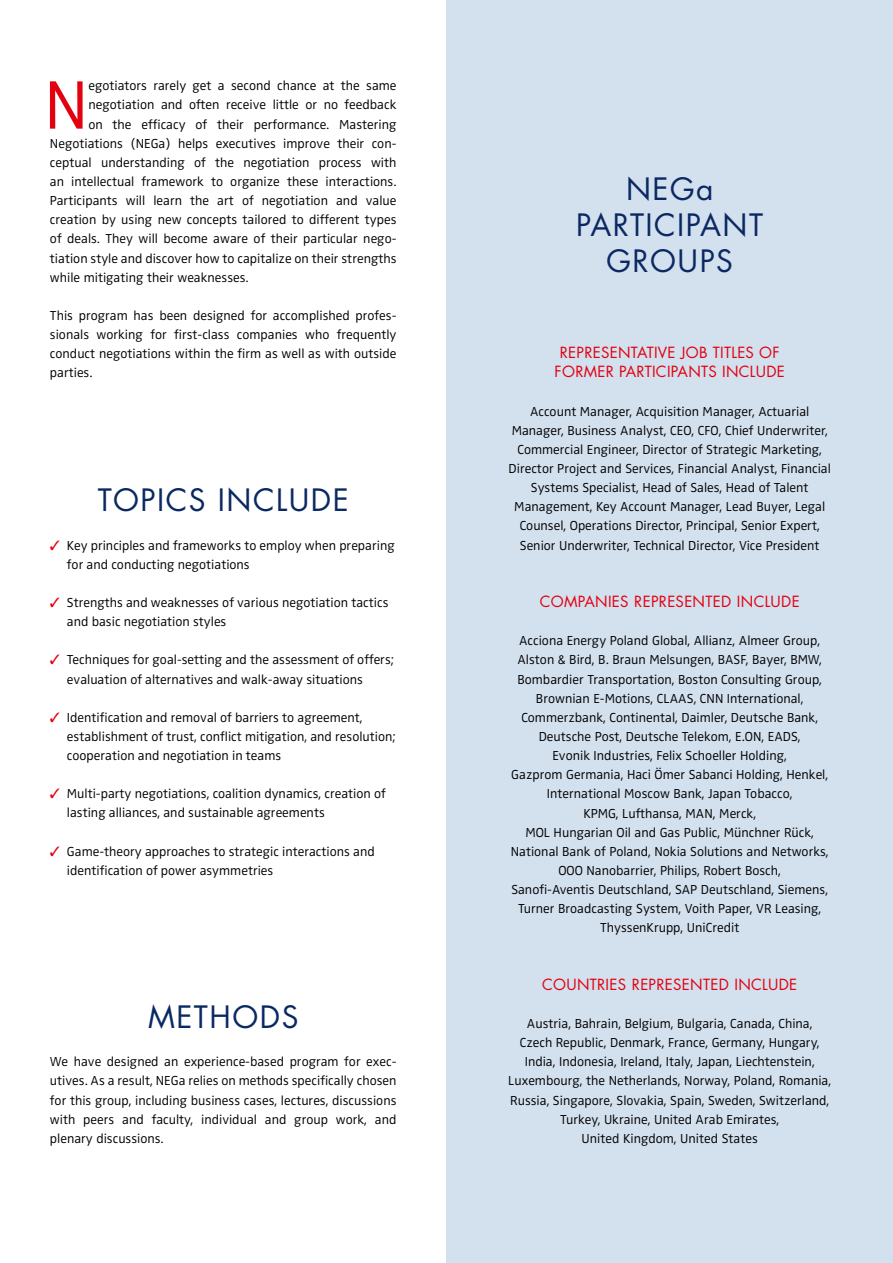
<style>
.page{position:relative;width:893px;height:1263px;background:#fff}
.page>*{position:absolute;margin:0;border:0;box-sizing:border-box;transform-origin:0 0}
.t1{font:300 70.8px "Zwo OT";color:#e3000f}
.t2{font:30px/36px "Futura Std";letter-spacing:.05em;color:#0a2962;text-align:center}
.t3{font:15px/19.2px "Futura Std";letter-spacing:.02em;color:#e3000f;text-align:center}
.t4{font:300 13.5px/19.2px "Zwo OT";color:#000}
.s1{color:#e3000f}
</style>
<div class="page">
<div style="left:446px;top:0;width:447px;height:1263px;background:#d3e0ee"></div>
<h1 class="t1" style="left:44px;top:64px;width:46px">N</h1>
<p class="t4" style="left:88px;top:77px;width:310px">egotiators rarely get a second chance at the same</p>
<p class="t4" style="left:88px;top:96px;width:310px">negotiation and often receive little or no feedback</p>
<p class="t4" style="left:88px;top:115px;width:310px">on the efficacy of their performance. Mastering</p>
<p class="t4" style="left:50px;top:134px;width:347px">Negotiations (NEGa) helps executives improve their con-</p>
<p class="t4" style="left:50px;top:153px;width:348px">ceptual understanding of the negotiation process with</p>
<p class="t4" style="left:50px;top:172px;width:348px">an intellectual framework to organize these interactions.</p>
<p class="t4" style="left:50px;top:191px;width:348px">Participants will learn the art of negotiation and value</p>
<p class="t4" style="left:50px;top:210px;width:348px">creation by using new concepts tailored to different types</p>
<p class="t4" style="left:50px;top:230px;width:347px">of deals. They will become aware of their particular nego-</p>
<p class="t4" style="left:50px;top:249px;width:348px">tiation style and discover how to capitalize on their strengths</p>
<p class="t4" style="left:50px;top:268px;width:200px">while mitigating their weaknesses.</p>
<p class="t4" style="left:50px;top:306px;width:348px;text-align:justify">This program has been designed for accomplished profes&shy;sionals working for first-class companies who frequently conduct negotiations within the firm as well as with outside parties.</p>
<h2 class="t2" style="left:98px;top:483px;width:253px">TOPICS INCLUDE</h2>
<p class="t4" style="left:67px;top:536px;width:329px;text-indent:-17px"><span class="s1">✓</span> Key principles and frameworks to employ when preparing for and conducting negotiations</p>
<p class="t4" style="left:67px;top:593px;width:323px;text-indent:-17px"><span class="s1">✓</span> Strengths and weaknesses of various negotiation tactics and basic negotiation styles</p>
<p class="t4" style="left:67px;top:651px;width:328px;text-indent:-17px"><span class="s1">✓</span> Techniques for goal-setting and the assessment of offers; evaluation of alternatives and walk-away situations</p>
<p class="t4" style="left:67px;top:708px;width:330px;text-indent:-17px"><span class="s1">✓</span> Identification and removal of barriers to agreement, establishment of trust, conflict mitigation, and resolution; cooperation and negotiation in teams</p>
<p class="t4" style="left:67px;top:784px;width:320px;text-indent:-17px"><span class="s1">✓</span> Multi-party negotiations, coalition dynamics, creation of lasting alliances, and sustainable agreements</p>
<p class="t4" style="left:67px;top:842px;width:309px;text-indent:-17px"><span class="s1">✓</span> Game-theory approaches to strategic interactions and identification of power asymmetries</p>
<h2 class="t2" style="left:148px;top:999px;width:152px">METHODS</h2>
<p class="t4" style="left:50px;top:1052px;width:348px;text-align:justify">We have designed an experience-based program for exec&shy;utives. As a result, NEGa relies on methods specifically chosen for this group, including business cases, lectures, discussions with peers and faculty, individual and group work, and plenary discussions.</p>
<h2 class="t2" style="left:576px;top:171px;width:189px">NEGa<br>PARTICIPANT<br>GROUPS</h2>
<p class="t3" style="left:555px;top:343px;width:232px">REPRESENTATIVE JOB TITLES OF<br>FORMER PARTICIPANTS INCLUDE</p>
<p class="t4" style="left:509px;top:402px;width:324px;text-align:center">Account Manager, Acquisition Manager, Actuarial Manager, Business Analyst, CEO, CFO, Chief Underwriter, Commercial Engineer, Director of Strategic Marketing, Director Project and Services, Financial Analyst, Financial Systems Specialist, Head of Sales, Head of Talent Management, Key Account Manager, Lead Buyer, Legal Counsel, Operations Director, Principal, Senior Expert, Senior Underwriter, Technical Director, Vice President</p>
<p class="t3" style="left:540px;top:592px;width:261px">COMPANIES REPRESENTED INCLUDE</p>
<p class="t4" style="left:511px;top:631px;width:319px;text-align:center">Acciona Energy Poland Global, Allianz, Almeer Group, Alston &amp; Bird, B. Braun Melsungen, BASF, Bayer, BMW, Bombardier Transportation, Boston Consulting Group, Brownian E-Motions, CLAAS, CNN International, Commerzbank, Continental, Daimler, Deutsche Bank, Deutsche Post, Deutsche Telekom, E.ON, EADS,<br>Evonik Industries, Felix Schoeller Holding,<br>Gazprom Germania, Haci Ömer Sabanci Holding, Henkel, International Moscow Bank, Japan Tobacco,<br>KPMG, Lufthansa, MAN, Merck,<br>MOL Hungarian Oil and Gas Public, Münchner Rück, National Bank of Poland, Nokia Solutions and Networks, OOO Nanobarrier, Philips, Robert Bosch,<br>Sanofi-Aventis Deutschland, SAP Deutschland, Siemens, Turner Broadcasting System, Voith Paper, VR Leasing, ThyssenKrupp, UniCredit</p>
<p class="t3" style="left:542px;top:975px;width:257px">COUNTRIES REPRESENTED INCLUDE</p>
<p class="t4" style="left:508px;top:1014px;width:324px;text-align:center">Austria, Bahrain, Belgium, Bulgaria, Canada, China,<br>Czech Republic, Denmark, France, Germany, Hungary, India, Indonesia, Ireland, Italy, Japan, Liechtenstein, Luxembourg, the Netherlands, Norway, Poland, Romania, Russia, Singapore, Slovakia, Spain, Sweden, Switzerland, Turkey, Ukraine, United Arab Emirates,<br>United Kingdom, United States</p>
</div>
